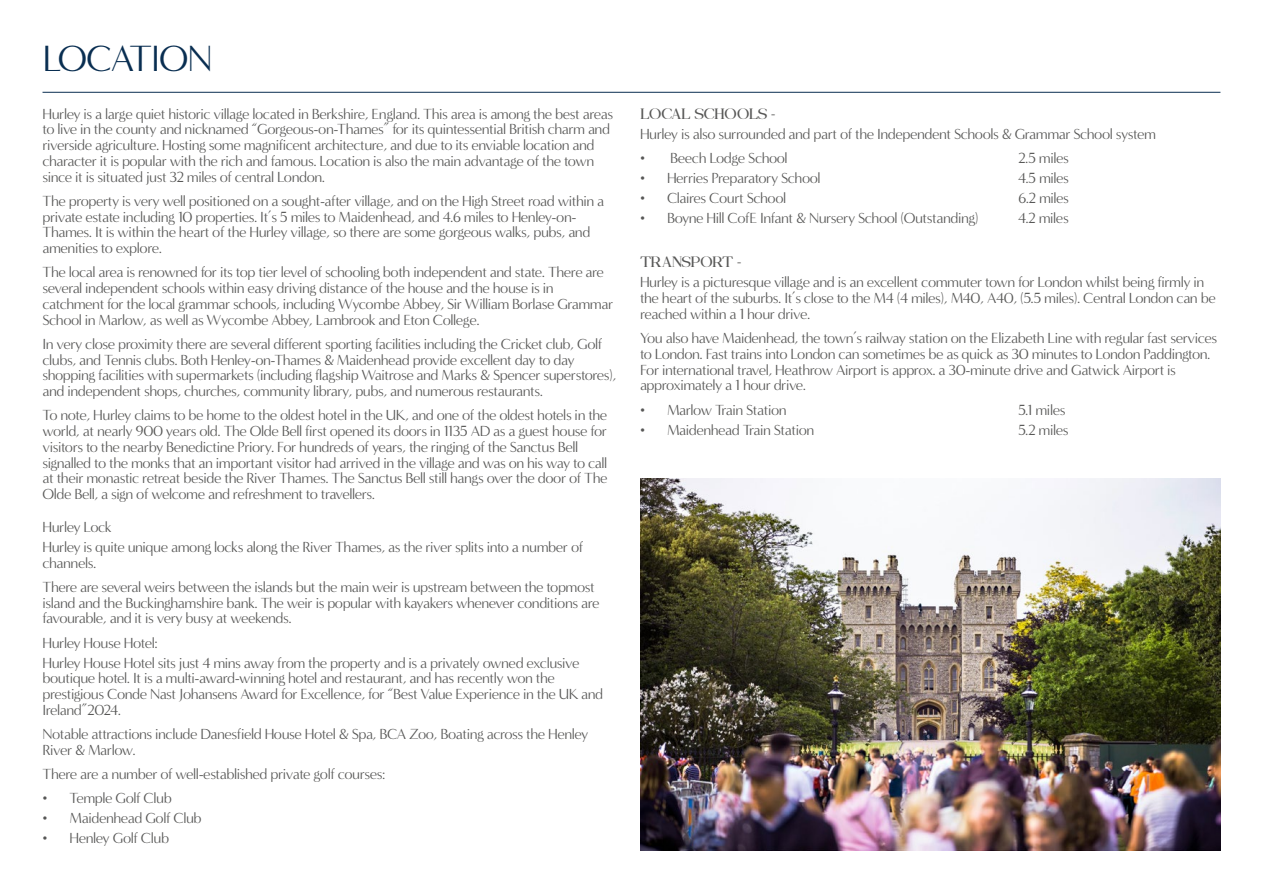
<style>
.page{position:relative;width:1263px;height:893px;background:#fff}
.page>*{position:absolute;margin:0;border:0;box-sizing:border-box;transform-origin:0 0}
.t1{font:37.5px "Minerva Modern";letter-spacing:-.03em;color:#092e51}
.t2{font:15px/15.8px "Minerva Modern";letter-spacing:-.03em;color:#575756}
.t3{font:500 15px "MILONER";letter-spacing:-.04em;color:#575756}
</style>
<div class="page">
<img style="left:640px;top:479px;width:580px;height:371px">
<hr style="left:43px;top:92px;width:1177px;height:1px;background:#092e51">
<h1 class="t1" style="left:43px;top:37px;width:172px">LOCATION</h1>
<p class="t2" style="left:43px;top:106px;width:572px">Hurley is a large quiet historic village located in Berkshire, England. This area is among the best areas to live in the county and nicknamed “Gorgeous-on-Thames” for its quintessential British charm and riverside agriculture. Hosting some magnificent architecture, and due to its enviable location and character it is popular with the rich and famous. Location is also the main advantage of the town since it is situated just 32 miles of central London.</p>
<p class="t2" style="left:43px;top:193px;width:563px">The property is very well positioned on a sought-after village, and on the High Street road within a private estate including 10 properties. It’s 5 miles to Maidenhead, and 4.6 miles to Henley-on-Thames. It is within the heart of the Hurley village, so there are some gorgeous walks, pubs, and amenities to explore.</p>
<p class="t2" style="left:43px;top:265px;width:572px">The local area is renowned for its top tier level of schooling both independent and state. There are several independent schools within easy driving distance of the house and the house is in catchment for the local grammar schools, including Wycombe Abbey, Sir William Borlase Grammar School in Marlow, as well as Wycombe Abbey, Lambrook and Eton College.</p>
<p class="t2" style="left:43px;top:336px;width:575px">In very close proximity there are several different sporting facilities including the Cricket club, Golf clubs, and Tennis clubs. Both Henley-on-Thames &amp; Maidenhead provide excellent day to day shopping facilities with supermarkets (including flagship Waitrose and Marks &amp; Spencer superstores), and independent shops, churches, community library, pubs, and numerous restaurants.</p>
<p class="t2" style="left:43px;top:408px;width:567px">To note, Hurley claims to be home to the oldest hotel in the UK, and one of the oldest hotels in the world, at nearly 900 years old. The Olde Bell first opened its doors in 1135 AD as a guest house for visitors to the nearby Benedictine Priory. For hundreds of years, the ringing of the Sanctus Bell signalled to the monks that an important visitor had arrived in the village and was on his way to call at their monastic retreat beside the River Thames. The Sanctus Bell still hangs over the door of The Olde Bell, a sign of welcome and refreshment to travellers.</p>
<p class="t2" style="left:43px;top:517px;width:542px;line-height:20px">Hurley Lock<br>Hurley is quite unique among locks along the River Thames, as the river splits into a number of</p>
<p class="t2" style="left:43px;top:551px;width:554px;line-height:24.3px">channels.<br>There are several weirs between the islands but the main weir is upstream between the topmost</p>
<p class="t2" style="left:43px;top:595px;width:558px">island and the Buckinghamshire bank. The weir is popular with kayakers whenever conditions are favourable, and it is very busy at weekends.</p>
<p class="t2" style="left:43px;top:633px;width:538px;line-height:20px">Hurley House Hotel:<br>Hurley House Hotel sits just 4 mins away from the property and is a privately owned exclusive</p>
<p class="t2" style="left:43px;top:671px;width:562px">boutique hotel. It is a multi-award-winning hotel and restaurant, and has recently won the prestigious Conde Nast Johansens Award for Excellence, for “Best Value Experience in the UK and<br>Ireland”2024.</p>
<p class="t2" style="left:43px;top:726px;width:547px">Notable attractions include Danesfield House Hotel &amp; Spa, BCA Zoo, Boating across the Henley<br>River &amp; Marlow.</p>
<p class="t2" style="left:43px;top:766px;width:344px">There are a number of well-established private golf courses:</p>
<p class="t2" style="left:43px;top:791px;width:131px">• Temple Golf Club</p>
<p class="t2" style="left:43px;top:811px;width:161px">• Maidenhead Golf Club</p>
<p class="t2" style="left:43px;top:831px;width:128px">• Henley Golf Club</p>
<p class="t3" style="left:640px;top:103px;width:137px">LOCAL SCHOOLS -</p>
<p class="t2" style="left:640px;top:126px;width:518px">Hurley is also surrounded and part of the Independent Schools &amp; Grammar School system</p>
<p class="t2" style="left:640px;top:150px;width:149px">• Beech Lodge School</p>
<p class="t2" style="left:1018px;top:150px;width:52px">2.5 miles</p>
<p class="t2" style="left:640px;top:170px;width:182px">• Herries Preparatory School</p>
<p class="t2" style="left:1018px;top:170px;width:52px">4.5 miles</p>
<p class="t2" style="left:640px;top:190px;width:148px">• Claires Court School</p>
<p class="t2" style="left:1018px;top:190px;width:53px">6.2 miles</p>
<p class="t2" style="left:640px;top:210px;width:340px">• Boyne Hill CofE Infant &amp; Nursery School (Outstanding)</p>
<p class="t2" style="left:1018px;top:210px;width:52px">4.2 miles</p>
<p class="t3" style="left:640px;top:252px;width:103px">TRANSPORT -</p>
<p class="t2" style="left:640px;top:275px;width:577px">Hurley is a picturesque village and is an excellent commuter town for London whilst being firmly in the heart of the suburbs. It’s close to the M4 (4 miles), M40, A40, (5.5 miles). Central London can be reached within a 1 hour drive.</p>
<p class="t2" style="left:640px;top:330px;width:579px">You also have Maidenhead, the town’s railway station on the Elizabeth Line with regular fast services to London. Fast trains into London can sometimes be as quick as 30 minutes to London Paddington.<br>For international travel, Heathrow Airport is approx. a 30-minute drive and Gatwick Airport is approximately a 1 hour drive.</p>
<p class="t2" style="left:640px;top:402px;width:148px">• Marlow Train Station</p>
<p class="t2" style="left:1018px;top:402px;width:49px">5.1 miles</p>
<p class="t2" style="left:640px;top:422px;width:176px">• Maidenhead Train Station</p>
<p class="t2" style="left:1018px;top:422px;width:52px">5.2 miles</p>
</div>
